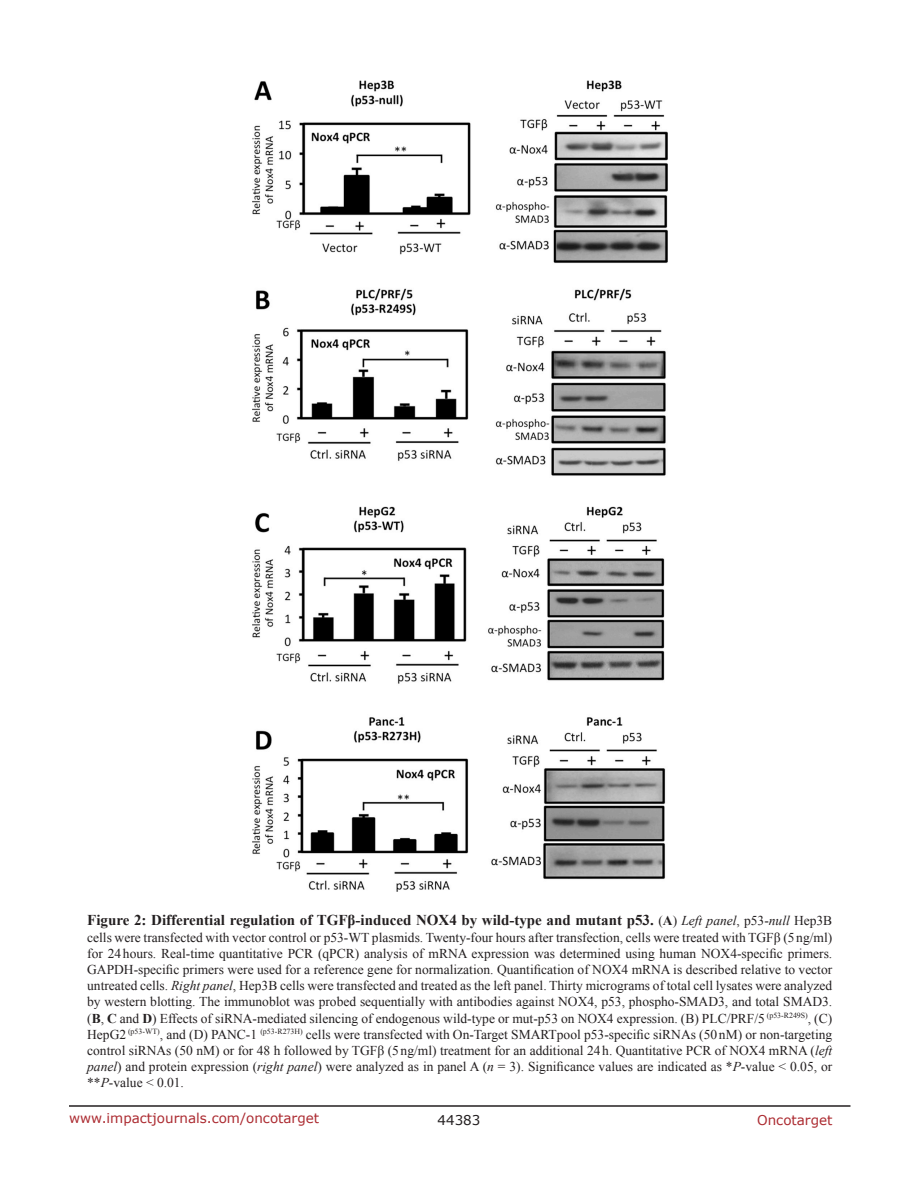
<style>
.page{position:relative;width:918px;height:1188px;background:#fff}
.page>*{position:absolute;margin:0;border:0;box-sizing:border-box;transform-origin:0 0}
.FigureText{font:700 15px "Times New Roman";color:#231f20}
.FigureText-2{font:13.5px/16.2px "Times New Roman";color:#231f20;text-align:justify}
.t1{font:13.5px "Verdana";color:#ac2b31}
.t2{font:13.5px "Verdana";color:#231f20}
.s1{font-weight:400;font-size:13.5px}
.s2{font-size:13.5px}
.s3{font-weight:400;font-style:italic;font-size:13.5px}
.s4{font-style:italic}
.s5{font-weight:700}
</style>
<div class="page">
<hr style="left:69px;top:1105px;width:781px;height:2px;background:#231f20">
<img style="left:252px;top:81px;width:415px;height:811px">
<p class="FigureText" style="left:87px;top:910px;width:747px">Figure 2: Differential regulation of TGFβ-induced NOX4 by wild-type and mutant p53. <span class="s1">(</span><span class="s2">A</span><span class="s1">)</span> <span class="s3">Left panel</span><span class="s1">, p53-</span><span class="s3">null</span> <span class="s1">Hep3B</span></p>
<p class="FigureText-2" style="left:87px;top:929px;width:747px">cells were transfected with vector control or p53-WT plasmids. Twenty-four hours after transfection, cells were treated with TGFβ (5 ng/ml) for 24 hours. Real-time quantitative PCR (qPCR) analysis of mRNA expression was determined using human NOX4-specific primers.<br>GAPDH-specific primers were used for a reference gene for normalization. Quantification of NOX4 mRNA is described relative to vector untreated cells. <span class="s4">Right panel</span>, Hep3B cells were transfected and treated as the left panel. Thirty micrograms of total cell lysates were analyzed by western blotting. The immunoblot was probed sequentially with antibodies against NOX4, p53, phospho-SMAD3, and total SMAD3. (<span class="s5">B</span>, <span class="s5">C</span> and <span class="s5">D</span>) Effects of siRNA-mediated silencing of endogenous wild-type or mut-p53 on NOX4 expression. (B) PLC/PRF/5 <sup>(p53-R249S)</sup>, (C)<br>HepG2 <sup>(p53-WT)</sup>, and (D) PANC-1 <sup>(p53-R273H)</sup> cells were transfected with On-Target SMARTpool p53-specific siRNAs (50nM) or non-targeting control siRNAs (50 nM) or for 48 h followed by TGFβ (5ng/ml) treatment for an additional 24h. Quantitative PCR of NOX4 mRNA (<span class="s4">left panel</span>) and protein expression (<span class="s4">right panel</span>) were analyzed as in panel A (<span class="s4">n</span> = 3). Significance values are indicated as *<span class="s4">P</span>-value &lt; 0.05, or **<span class="s4">P</span>-value &lt; 0.01.</p>
<p class="t1" style="left:69px;top:1109px;width:252px">www.impactjournals.com/oncotarget</p>
<p class="t2" style="left:438px;top:1111px;width:44px">44383</p>
<p class="t1" style="left:757px;top:1111px;width:77px">Oncotarget</p>
</div>
